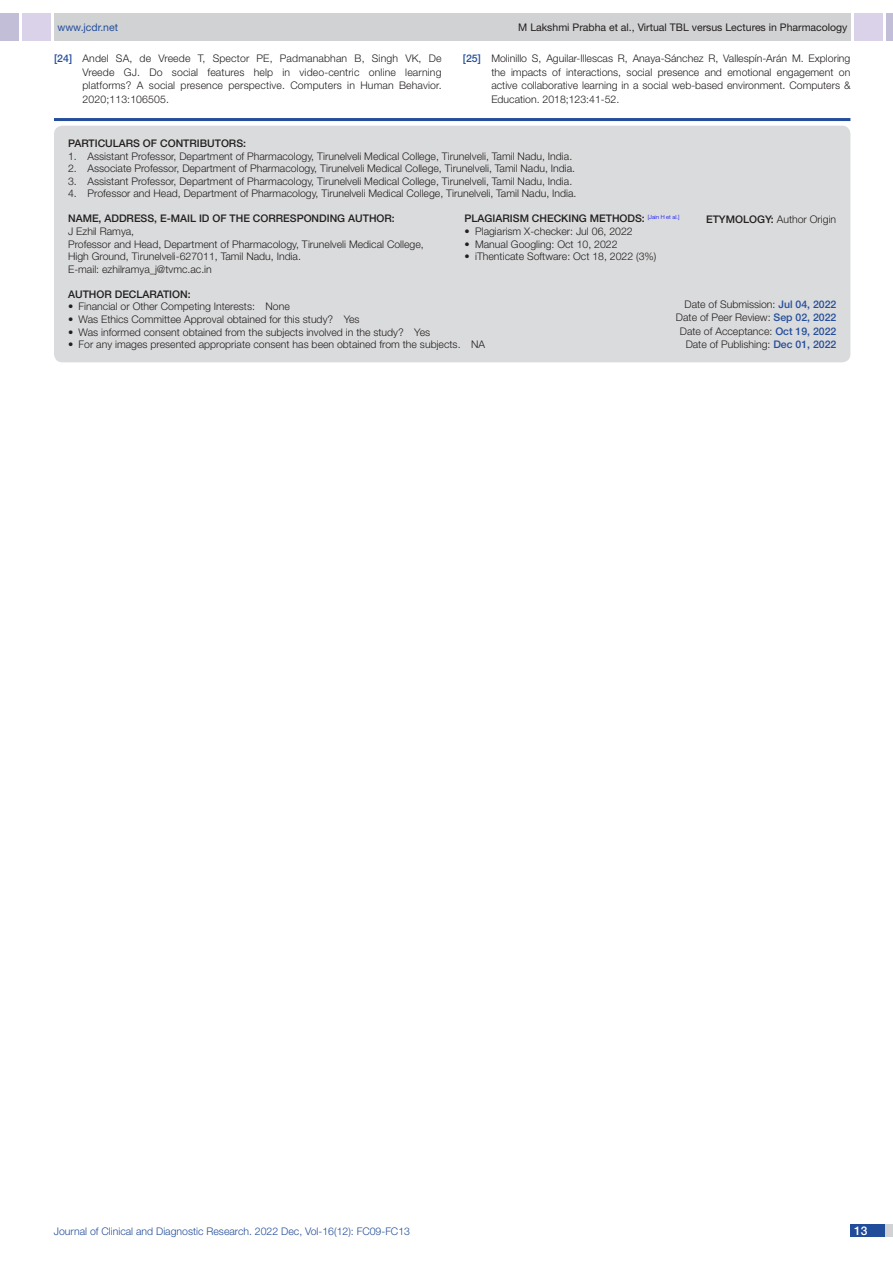
<style>
.page{position:relative;width:893px;height:1263px;background:#fff}
.page>*{position:absolute;margin:0;border:0;box-sizing:border-box;transform-origin:0 0}
.t1{font:500 12px "Helvetica Neue";color:#fff}
.Partic_Contri_Txt{font:300 10.5px/13.5px "Helvetica Neue";color:#231f20;text-align:justify}
.Partic_Contri_Head{font:500 10.5px "Helvetica Neue";color:#231f20}
.tb_txt{font:300 10.5px "Helvetica Neue";color:#231f20}
.t2{font:300 10.5px "Helvetica Neue";color:#244e9b}
.t3{font:10.5px "Helvetica Neue";color:#231f20}
.Partic_Contri_Head-2{font:300 10.5px "Helvetica Neue";color:#231f20}
.t4{font:10.5px "Helvetica Neue";color:#244e9b}
.Partic_Contri_Head-3{font:300 5.7px "Helvetica Neue";color:#00f}
.s1{font-weight:500;color:#244e9b}
.s2{font-weight:500;font-size:10.5px;color:#231f20}
.s3{font-weight:500}
</style>
<div class="page">
<div style="left:54px;top:13px;width:796px;height:28px;background:#d1d2d4"></div>
<div style="left:0;top:13px;width:19px;height:28px;background:#c2bed7"></div>
<div style="left:22px;top:13px;width:29px;height:28px;background:#d9d2e8"></div>
<div style="left:886px;top:13px;width:7px;height:28px;background:#c2bed7"></div>
<div style="left:854px;top:13px;width:29px;height:28px;background:#d9d2e8"></div>
<div style="left:850px;top:1224px;width:43px;height:13px;background:#d1d2d4"></div>
<div style="left:850px;top:1224px;width:35px;height:13px;background:#214c99"></div>
<hr style="left:54px;top:118px;width:796px;height:3px;background:#244e9b">
<div style="left:54px;top:126px;width:796px;height:236px;background:#dadbdc;border-radius:9px"></div>
<p class="t4" style="left:57px;top:21px;width:62px">www.jcdr.net</p>
<p class="t3" style="left:518px;top:21px;width:331px">M Lakshmi Prabha et al., Virtual TBL versus Lectures in Pharmacology</p>
<p class="Partic_Contri_Txt" style="left:82px;top:52px;width:361px;text-indent:-28px"><span class="s1">[24]</span> Andel SA, de Vreede T, Spector PE, Padmanabhan B, Singh VK, De Vreede GJ. Do social features help in video-centric online learning platforms? A social presence perspective. Computers in Human Behavior.<br>2020;113:106505.</p>
<p class="Partic_Contri_Txt" style="left:491px;top:52px;width:361px;text-indent:-28px"><span class="s1">[25]</span> Molinillo S, Aguilar-Illescas R, Anaya-Sánchez R, Vallespín-Arán M. Exploring the impacts of interactions, social presence and emotional engagement on active collaborative learning in a social web-based environment. Computers &amp; Education. 2018;123:41-52.</p>
<p class="Partic_Contri_Head" style="left:68px;top:137px;width:13px">PARTI</p>
<p class="Partic_Contri_Head" style="left:98px;top:137px;width:86px">CULARS OF CONTRIB</p>
<p class="Partic_Contri_Head" style="left:207px;top:137px;width:40px">UTORS:</p>
<p class="Partic_Contri_Txt" style="left:68px;top:149px;width:506px">1. Assistant Professor, Department of Pharmacology, Tirunelveli Medical College, Tirunelveli, Tamil Nadu, India.</p>
<p class="Partic_Contri_Txt" style="left:68px;top:161px;width:509px">2. Associate Professor, Department of Pharmacology, Tirunelveli Medical College, Tirunelveli, Tamil Nadu, India.</p>
<p class="Partic_Contri_Txt" style="left:68px;top:174px;width:506px">3. Assistant Professor, Department of Pharmacology, Tirunelveli Medical College, Tirunelveli, Tamil Nadu, India.</p>
<p class="Partic_Contri_Txt" style="left:68px;top:187px;width:510px">4. Professor and Head, Department of Pharmacology, Tirunelveli Medical College, Tirunelveli, Tamil Nadu, India.</p>
<p class="Partic_Contri_Head" style="left:465px;top:212px;width:34px">PLAGIARI</p>
<p class="Partic_Contri_Head" style="left:513px;top:212px;width:94px">SM CHECKING METH</p>
<p class="Partic_Contri_Head-3" style="left:620px;top:214px;width:61px"><span class="s2">ODS:</span> [Jain H et al.]</p>
<p class="tb_txt" style="left:465px;top:225px;width:170px">• Plagiarism X-checker: Jul 06, 2022</p>
<p class="tb_txt" style="left:465px;top:237px;width:154px">• Manual Googling: Oct 10, 2022</p>
<p class="tb_txt" style="left:465px;top:250px;width:193px">• iThenticate Software: Oct 18, 2022 (3%)</p>
<p class="Partic_Contri_Head" style="left:68px;top:212px;width:170px">NAME, ADDRESS, E-MAI L ID OF THE</p>
<p class="Partic_Contri_Head" style="left:253px;top:212px;width:24px">CORRE</p>
<p class="Partic_Contri_Head" style="left:290px;top:212px;width:107px">SPONDING AUTHOR:</p>
<p class="Partic_Contri_Head" style="left:706px;top:213px;width:22px">ETYMOLOGY</p>
<p class="Partic_Contri_Head-2" style="left:771px;top:213px;width:67px"><span class="s3">:</span> Author Origin</p>
<p class="Partic_Contri_Txt" style="left:68px;top:224px;width:68px">J Ezhil Ramya,</p>
<p class="Partic_Contri_Txt" style="left:68px;top:237px;width:357px;line-height:12.6px">Professor and Head, Department of Pharmacology, Tirunelveli Medical College,<br>High Ground, Tirunelveli-627011, Tamil Nadu, India.</p>
<p class="Partic_Contri_Txt" style="left:68px;top:262px;width:145px">E-mail: ezhilramya_j@tvmc.ac.in</p>
<p class="Partic_Contri_Txt" style="left:684px;top:297px;width:153px">Date of Submission: <span class="s1">JUL 04, 2022</span></p>
<p class="Partic_Contri_Txt" style="left:676px;top:310px;width:162px">Date of Peer Review: <span class="s1">SEP 02, 2022</span></p>
<p class="Partic_Contri_Txt" style="left:680px;top:324px;width:158px">Date of Acceptance: <span class="s1">OCT 19, 2022</span></p>
<p class="Partic_Contri_Txt" style="left:686px;top:337px;width:152px">Date of Publishing: <span class="s1">DEC 01, 2022</span></p>
<p class="Partic_Contri_Head" style="left:68px;top:288px;width:124px">AUTHO R DECLARATION:</p>
<p class="Partic_Contri_Txt" style="left:68px;top:300px;width:223px">• Financial or Other Competing Interests: None</p>
<p class="Partic_Contri_Txt" style="left:68px;top:312px;width:293px">• Was Ethics Committee Approval obtained for this study? Yes</p>
<p class="Partic_Contri_Txt" style="left:68px;top:325px;width:364px">• Was informed consent obtained from the subjects involved in the study? Yes</p>
<p class="Partic_Contri_Txt" style="left:68px;top:338px;width:418px">• For any images presented appropriate consent has been obtained from the subjects. NA</p>
<p class="t2" style="left:54px;top:1225px;width:358px">Journal of Clinical and Diagnostic Research. 2022 Dec, Vol-16(12): FC09-FC13</p>
<p class="t1" style="left:854px;top:1223px;width:15px">13</p>
</div>
